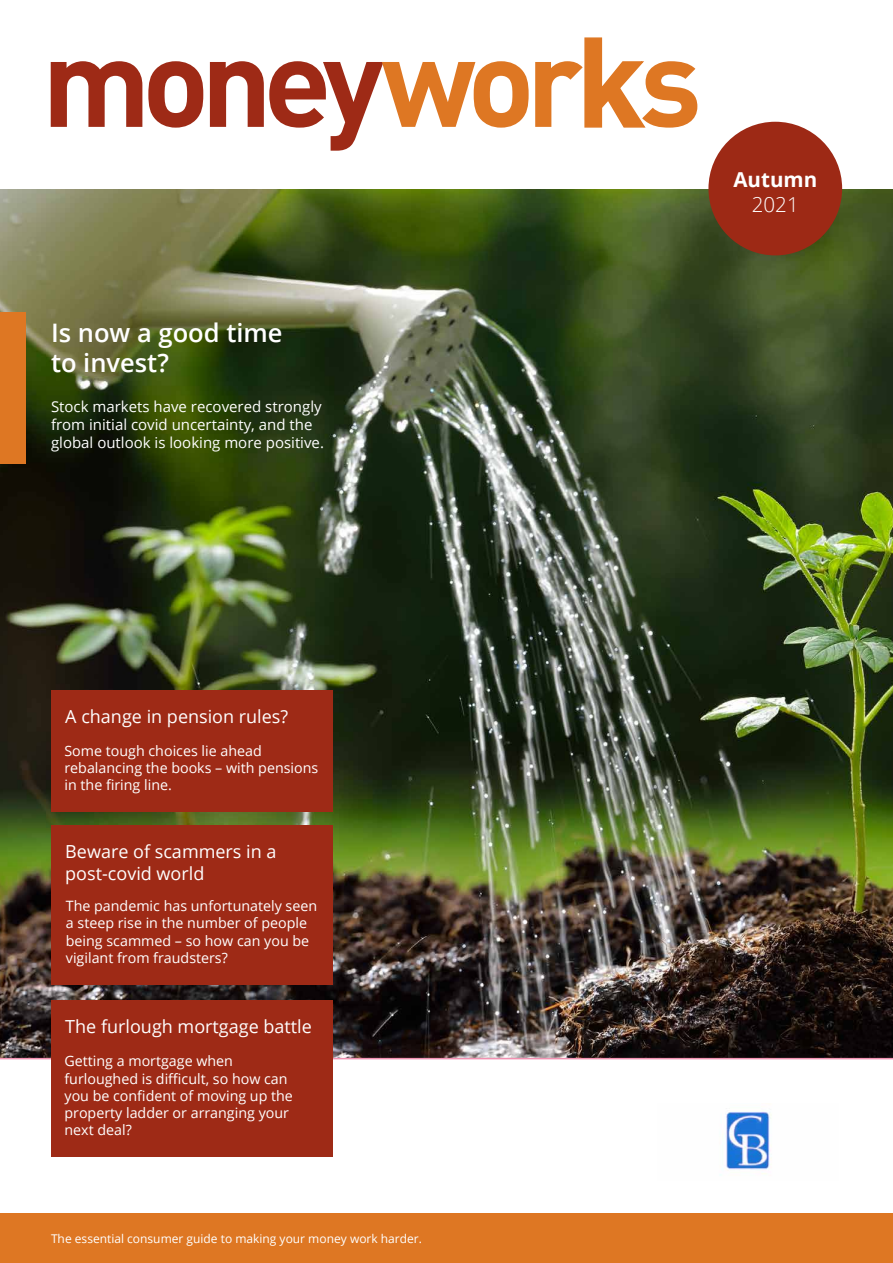
<style>
.page{position:relative;width:893px;height:1263px;background:#fff}
.page>*{position:absolute;margin:0;border:0;box-sizing:border-box;transform-origin:0 0}
.t1{font:600 25.5px/30.6px "Open Sans";color:#fff}
.t2{font:700 20.55px "Open Sans";color:#fff}
.t3{font:300 20.55px "Open Sans";color:#fff}
.t4{font:18px/21.6px "Open Sans";color:#fff}
.t5{font:15px/18px "Open Sans";color:#fff}
.t6{font:14.25px/17.1px "Open Sans";color:#fff}
.t7{font:12px "Open Sans";color:#fff}
</style>
<div class="page">
<img style="left:0;top:189px;width:893px;height:870px">
<svg style="left:51px;top:61px;width:91px;height:66px"></svg>
<svg style="left:148px;top:61px;width:55px;height:67px"></svg>
<svg style="left:210px;top:61px;width:319px;height:90px"></svg>
<svg style="left:535px;top:37px;width:162px;height:91px"></svg>
<img style="left:720px;top:1112px;width:51px;height:64px">
<div style="left:0;top:1213px;width:893px;height:50px;background:#de7723"></div>
<div style="left:0;top:313px;width:26px;height:151px;background:#de7723"></div>
<div style="left:708px;top:122px;width:134px;height:133px;background:#9d2915;border-radius:50%"></div>
<div style="left:51px;top:1000px;width:282px;height:156px;background:#9e2a16"></div>
<div style="left:51px;top:690px;width:282px;height:121px;background:#9e2a16"></div>
<div style="left:51px;top:825px;width:282px;height:160px;background:#9e2a16"></div>
<h1 class="t1" style="left:51px;top:317px;width:233px">Is now a good time to invest?</h1>
<p class="t5" style="left:51px;top:397px;width:274px">Stock markets have recovered strongly from initial covid uncertainty, and the global outlook is looking more positive.</p>
<p class="t4" style="left:65px;top:705px;width:224px">A change in pension rules?</p>
<p class="t6" style="left:64px;top:742px;width:255px">Some tough choices lie ahead rebalancing the books – with pensions in the firing line.</p>
<p class="t4" style="left:65px;top:840px;width:213px">Beware of scammers in a post-covid world</p>
<p class="t6" style="left:66px;top:897px;width:253px">The pandemic has unfortunately seen a steep rise in the number of people being scammed – so how can you be vigilant from fraudsters?</p>
<p class="t4" style="left:65px;top:1015px;width:248px">The furlough mortgage battle</p>
<p class="t6" style="left:64px;top:1052px;width:230px">Getting a mortgage when furloughed is difficult, so how can you be confident of moving up the property ladder or arranging your next deal?</p>
<p class="t7" style="left:51px;top:1230px;width:372px">The essential consumer guide to making your money work harder.</p>
<h2 class="t2" style="left:733px;top:165px;width:85px">Autumn</h2>
<h2 class="t3" style="left:752px;top:190px;width:48px">2021</h2>
</div>
